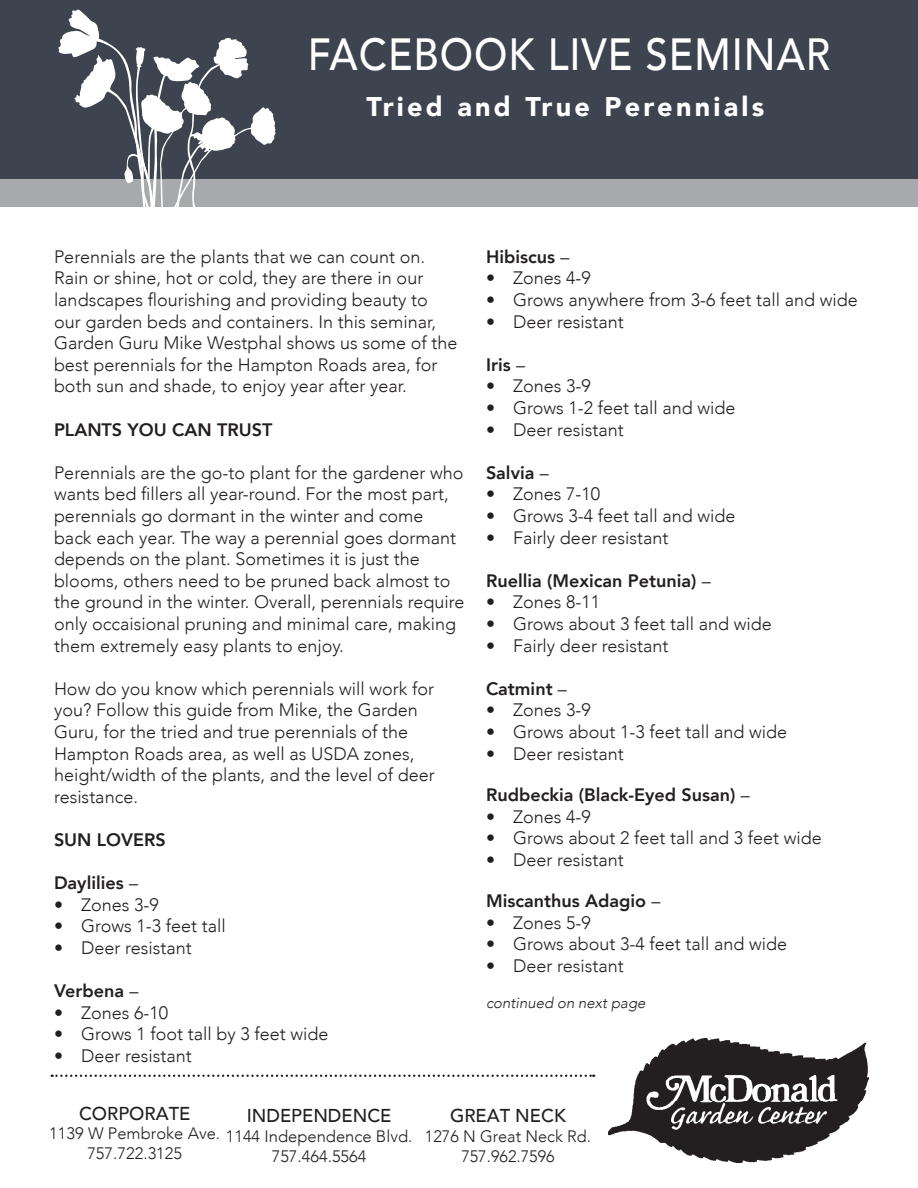
<style>
.page{position:relative;width:918px;height:1188px;background:#fff}
.page>*{position:absolute;margin:0;border:0;box-sizing:border-box;transform-origin:0 0}
.Title_1{font:500 45px "Avenir";letter-spacing:.025em;color:#fff;scale:.89 1}
.t1{font:900 27px "Avenir";letter-spacing:.12em;color:#fff}
.t2{font:500 18.6px "Avenir";color:#231f20}
.t3{font:300 18px/21.6px "Avenir";color:#231f20}
.t4{font:800 18px "Avenir";color:#231f20}
.address{font:300 16.5px/19.8px "Avenir";color:#231f20;text-align:center}
.t5{font:italic 300 15px "Avenir";color:#231f20}
.s1{font-weight:300}
</style>
<div class="page">
<div style="left:0;top:0;width:918px;height:180px;background:#3e444f"></div>
<div style="left:0;top:180px;width:918px;height:27px;background:#a8a9ad"></div>
<svg style="left:58px;top:9px;width:218px;height:198px"></svg>
<img style="left:609px;top:1038px;width:260px;height:124px">
<svg style="left:52px;top:1075px;width:542px;height:2px"></svg>
<p class="Title_1" style="left:308px;top:15px;width:589px">FACEBOOK LIVE SEMINAR</p>
<p class="t1" style="left:366px;top:84px;width:399px">Tried and True Perennials</p>
<p class="t3" style="left:54px;top:246px;width:405px">Perennials are the plants that we can count on.<br>Rain or shine, hot or cold, they are there in our landscapes flourishing and providing beauty to our garden beds and containers. In this seminar, Garden Guru Mike Westphal shows us some of the best perennials for the Hampton Roads area, for both sun and shade, to enjoy year after year.</p>
<p class="t4" style="left:54px;top:415px;width:220px">PLANTS YOU CAN TRUST</p>
<p class="t3" style="left:54px;top:462px;width:412px">Perennials are the go-to plant for the gardener who wants bed fillers all year-round. For the most part, perennials go dormant in the winter and come back each year. The way a perennial goes dormant depends on the plant. Sometimes it is just the blooms, others need to be pruned back almost to the ground in the winter. Overall, perennials require only occaisional pruning and minimal care, making them extremely easy plants to enjoy.</p>
<p class="t3" style="left:54px;top:678px;width:382px">How do you know which perennials will work for you? Follow this guide from Mike, the Garden Guru, for the tried and true perennials of the Hampton Roads area, as well as USDA zones, height/width of the plants, and the level of deer resistance.</p>
<p class="t4" style="left:54px;top:826px;width:113px">SUN LOVERS</p>
<p class="t4" style="left:54px;top:869px;width:86px">Daylilies <span class="s1">–</span></p>
<p class="t3" style="left:54px;top:894px;width:106px">• Zones 3-9</p>
<p class="t3" style="left:54px;top:915px;width:173px">• Grows 1-3 feet tall</p>
<p class="t3" style="left:54px;top:937px;width:139px">• Deer resistant</p>
<p class="t4" style="left:54px;top:977px;width:86px">Verbena <span class="s1">–</span></p>
<p class="t3" style="left:54px;top:1002px;width:116px">• Zones 6-10</p>
<p class="t3" style="left:54px;top:1023px;width:276px">• Grows 1 foot tall by 3 feet wide</p>
<p class="t3" style="left:54px;top:1045px;width:139px">• Deer resistant</p>
<p class="t4" style="left:486px;top:243px;width:85px">Hibiscus <span class="s1">–</span></p>
<p class="t3" style="left:486px;top:267px;width:106px">• Zones 4-9</p>
<p class="t3" style="left:486px;top:289px;width:373px">• Grows anywhere from 3-6 feet tall and wide</p>
<p class="t3" style="left:486px;top:311px;width:139px">• Deer resistant</p>
<p class="t4" style="left:486px;top:351px;width:41px">Iris <span class="s1">–</span></p>
<p class="t3" style="left:486px;top:375px;width:106px">• Zones 3-9</p>
<p class="t3" style="left:486px;top:397px;width:251px">• Grows 1-2 feet tall and wide</p>
<p class="t3" style="left:486px;top:419px;width:139px">• Deer resistant</p>
<p class="t4" style="left:486px;top:459px;width:64px">Salvia <span class="s1">–</span></p>
<p class="t3" style="left:486px;top:483px;width:116px">• Zones 7-10</p>
<p class="t3" style="left:486px;top:505px;width:251px">• Grows 3-4 feet tall and wide</p>
<p class="t3" style="left:486px;top:527px;width:184px">• Fairly deer resistant</p>
<p class="t4" style="left:486px;top:567px;width:226px">Ruellia (Mexican Petunia) <span class="s1">–</span></p>
<p class="t3" style="left:486px;top:591px;width:116px">• Zones 8-11</p>
<p class="t3" style="left:486px;top:613px;width:287px">• Grows about 3 feet tall and wide</p>
<p class="t3" style="left:486px;top:635px;width:184px">• Fairly deer resistant</p>
<p class="t4" style="left:486px;top:675px;width:82px">Catmint <span class="s1">–</span></p>
<p class="t3" style="left:486px;top:699px;width:106px">• Zones 3-9</p>
<p class="t3" style="left:486px;top:721px;width:303px">• Grows about 1-3 feet tall and wide</p>
<p class="t3" style="left:486px;top:743px;width:139px">• Deer resistant</p>
<p class="t4" style="left:486px;top:781px;width:265px">Rudbeckia (Black-Eyed Susan) <span class="s1">–</span></p>
<p class="t3" style="left:486px;top:806px;width:106px">• Zones 4-9</p>
<p class="t3" style="left:486px;top:827px;width:337px">• Grows about 2 feet tall and 3 feet wide</p>
<p class="t3" style="left:486px;top:849px;width:139px">• Deer resistant</p>
<p class="t4" style="left:486px;top:887px;width:176px">Miscanthus Adagio <span class="s1">–</span></p>
<p class="t3" style="left:486px;top:912px;width:106px">• Zones 5-9</p>
<p class="t3" style="left:486px;top:933px;width:303px">• Grows about 3-4 feet tall and wide</p>
<p class="t3" style="left:486px;top:955px;width:139px">• Deer resistant</p>
<p class="t5" style="left:486px;top:994px;width:161px">continued on next page</p>
<p class="t2" style="left:79px;top:1097px;width:113px">CORPORATE</p>
<p class="address" style="left:49px;top:1124px;width:173px">1139 W Pembroke Ave.</p>
<p class="address" style="left:87px;top:1144px;width:96px">757.722.3125</p>
<p class="t2" style="left:247px;top:1099px;width:146px">INDEPENDENCE</p>
<p class="address" style="left:226px;top:1126px;width:188px">1144 Independence Blvd.<br>757.464.5564</p>
<p class="t2" style="left:450px;top:1099px;width:117px">GREAT NECK</p>
<p class="address" style="left:425px;top:1126px;width:168px">1276 N Great Neck Rd.</p>
<p class="address" style="left:461px;top:1146px;width:95px">757.962.7596</p>
</div>
